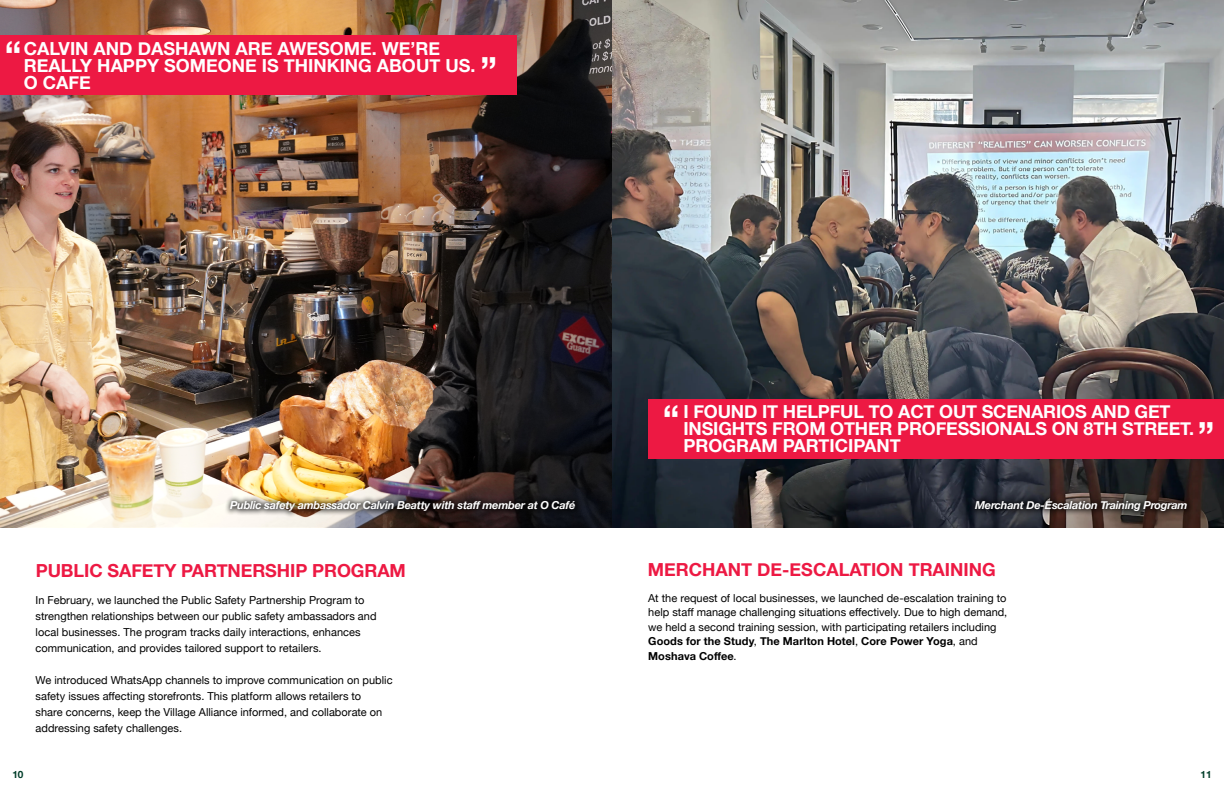
<style>
.page{position:relative;width:1224px;height:792px;background:#fff}
.page>*{position:absolute;margin:0;border:0;box-sizing:border-box;transform-origin:0 0}
.t1{font:700 36px "Helvetica Neue";color:#fff}
.t2{font:700 18px/17px "Helvetica Neue";letter-spacing:-.01em;color:#fff}
.t3{font:700 18px "Helvetica Neue";letter-spacing:-.005em;color:#ed1943}
.t4{font:11px/16px "Helvetica Neue";letter-spacing:.005em;color:#000}
.t5{font:italic 700 11px "Helvetica Neue";letter-spacing:-.02em;color:#fff}
.t6{font:700 10px "Helvetica Neue";color:#003d29}
.s1{font-weight:700}
</style>
<div class="page">
<img style="left:0;top:0;width:1224px;height:528px">
<div style="left:648px;top:399px;width:576px;height:60px;background:#ed1943"></div>
<div style="left:0;top:36px;width:516px;height:59px;background:#ed1943"></div>
<div style="left:969px;top:495px;width:224px;height:23px;background:#000;opacity:.66"></div>
<div style="left:224px;top:495px;width:358px;height:23px;background:#000;opacity:.66"></div>
<h1 class="t1" style="left:5px;top:26px;width:18px">“</h1>
<h2 class="t2" style="left:24px;top:40px;width:453px">CALVIN AND DASHAWN ARE AWESOME. WE’RE<br>REALLY HAPPY SOMEONE IS THINKING ABOUT US.<br>O CAFE</h2>
<h1 class="t1" style="left:481px;top:42px;width:18px">”</h1>
<h2 class="t2" style="left:684px;top:404px;width:512px">I FOUND IT HELPFUL TO ACT OUT SCENARIOS AND GET<br>INSIGHTS FROM OTHER PROFESSIONALS ON 8TH STREET.<br>PROGRAM PARTICIPANT</h2>
<h1 class="t1" style="left:663px;top:390px;width:18px">“</h1>
<h1 class="t1" style="left:1198px;top:407px;width:18px">”</h1>
<p class="t5" style="left:230px;top:497px;width:347px">Public safety ambassador Calvin Beatty with staff member at O Café</p>
<p class="t5" style="left:975px;top:497px;width:214px">Merchant De-Escalation Training Program</p>
<h2 class="t3" style="left:36px;top:557px;width:372px">PUBLIC SAFETY PARTNERSHIP PROGRAM</h2>
<h2 class="t3" style="left:648px;top:556px;width:349px">MERCHANT DE-ESCALATION TRAINING</h2>
<p class="t4" style="left:36px;top:593px;width:343px">In February, we launched the Public Safety Partnership Program to strengthen relationships between our public safety ambassadors and local businesses. The program tracks daily interactions, enhances communication, and provides tailored support to retailers.</p>
<p class="t4" style="left:36px;top:673px;width:359px">We introduced WhatsApp channels to improve communication on public safety issues affecting storefronts. This platform allows retailers to<br>share concerns, keep the Village Alliance informed, and collaborate on addressing safety challenges.</p>
<p class="t4" style="left:648px;top:591px;width:361px;line-height:14.5px">At the request of local businesses, we launched de-escalation training to help staff manage challenging situations effectively. Due to high demand, we held a second training session, with participating retailers including <span class="s1">Goods for the Study</span>, <span class="s1">The Marlton Hotel</span>, <span class="s1">Core Power Yoga</span>, and <span class="s1">Moshava Coffee</span>.</p>
<p class="t6" style="left:12px;top:767px;width:13px">10</p>
<p class="t6" style="left:1200px;top:766px;width:13px">11</p>
</div>
